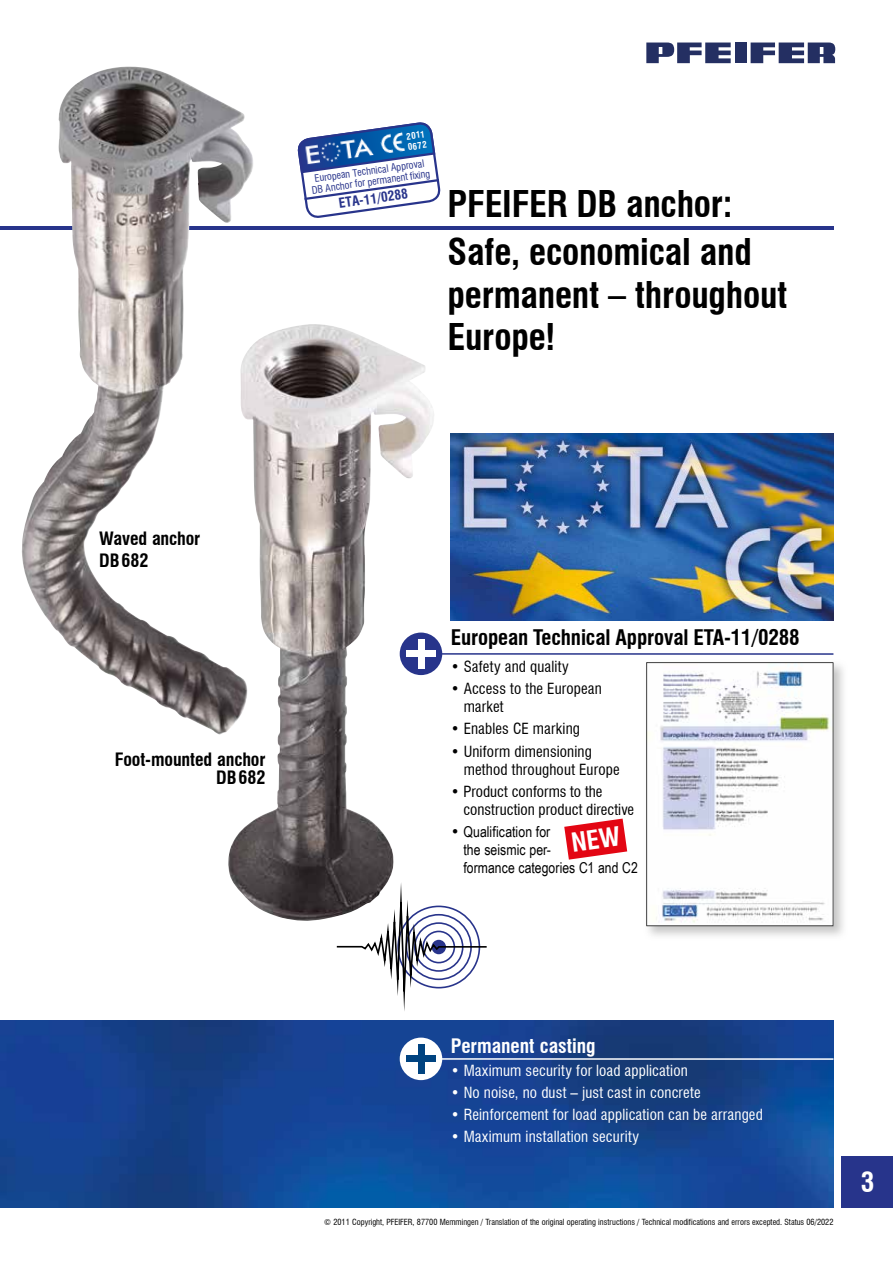
<style>
.page{position:relative;width:893px;height:1263px;background:#fff}
.page>*{position:absolute;margin:0;border:0;box-sizing:border-box;transform-origin:0 0}
.t1{font:700 condensed 36px/42px "Swiss 721 BT";letter-spacing:-.005em;color:#000}
.t2{font:700 condensed 27px "Swiss 721 BT";color:#fff}
.t3{font:700 condensed 21px "Swiss 721 BT";letter-spacing:-.005em;color:#000}
.t4{font:700 condensed 19.5px "Swiss 721 BT";color:#fff}
.t5{font:700 condensed 18px/22.2px "Swiss 721 BT";letter-spacing:-.005em;color:#000}
.t6{font:condensed 15px/18px "Swiss 721 BT";letter-spacing:.01em;color:#000}
.t7{font:condensed 15px "Swiss 721 BT";letter-spacing:.01em;color:#fff}
.t8{font:15px/18px "Arial Narrow";letter-spacing:.005em;color:#000}
.t9{font:700 condensed 13.5px "Swiss 721 BT";color:#28348b}
.t10{font:condensed 10.05px/10.9px "Swiss 721 BT";color:#28348b;text-align:center}
.t11{font:700 condensed 9px/10.8px "Swiss 721 BT";color:#fff}
.t12{font:condensed 8.25px "Swiss 721 BT";color:#000}
.s1{font-family:"Swiss 721 BT";font-stretch:condensed}
</style>
<div class="page">
<img style="left:0;top:1020px;width:833px;height:188px">
<div style="left:735px;top:43px;width:12px;height:20px;background:#242f62"></div>
<svg style="left:751px;top:43px;width:84px;height:20px"></svg>
<svg style="left:646px;top:43px;width:85px;height:20px"></svg>
<div style="left:842px;top:1157px;width:51px;height:51px;background:#27348b"></div>
<hr style="left:0;top:226px;width:833px;height:3px;background:#27348b">
<img style="left:22px;top:67px;width:226px;height:668px">
<div style="left:400px;top:632px;width:42px;height:43px;background:#27348b;border-radius:50%"></div>
<hr style="left:419px;top:653px;width:414px;height:2px;background:#27348b">
<div style="left:406px;top:651px;width:30px;height:6px;background:#fff"></div>
<img style="left:646px;top:662px;width:198px;height:274px">
<svg style="left:646px;top:662px;width:187px;height:264px"></svg>
<img style="left:451px;top:434px;width:382px;height:187px">
<div style="left:400px;top:1037px;width:42px;height:43px;background:#fff;border-radius:50%"></div>
<hr style="left:419px;top:1058px;width:414px;height:2px;background:#fff">
<div style="left:418px;top:1044px;width:6px;height:30px;background:#004380"></div>
<div style="left:406px;top:1056px;width:30px;height:6px;background:#004380"></div>
<img style="left:227px;top:325px;width:207px;height:596px">
<svg style="left:298px;top:122px;width:143px;height:96px"></svg>
<img style="left:379px;top:129px;width:30px;height:29px">
<svg style="left:335px;top:862px;width:153px;height:170px"></svg>
<svg style="left:564px;top:819px;width:63px;height:41px"></svg>
<p class="t11" style="left:406px;top:131px;width:20px;rotate:-8deg">2011<br>0672</p>
<p class="t10" style="left:310px;top:174px;width:121px;rotate:-8deg">European Technical Approval<br>DB Anchor for permanent fixing</p>
<p class="t9" style="left:338px;top:195px;width:71px;rotate:-8deg">ETA-11/0288</p>
<h1 class="t1" style="left:448px;top:183px;width:287px">PFEIFER DB anchor:</h1>
<h1 class="t1" style="left:448px;top:231px;width:341px">Safe, economical and permanent – throughout<br>Europe!</h1>
<p class="t5" style="left:99px;top:528px;width:103px">Waved anchor<br>DB 682</p>
<p class="t5" style="left:115px;top:751px;width:152px;line-height:18px;text-align:right">Foot-mounted anchor<br>DB 682</p>
<h3 class="t3" style="left:451px;top:625px;width:350px">European Technical Approval ETA-11/0288</h3>
<p class="t6" style="left:451px;top:657px;width:120px">• Safety and quality</p>
<p class="t6" style="left:464px;top:680px;width:140px;text-indent:-13px">• Access to the European market</p>
<p class="t6" style="left:451px;top:720px;width:131px">• Enables CE marking</p>
<p class="t6" style="left:464px;top:742px;width:157px;text-indent:-13px">• Uniform dimensioning method throughout Europe</p>
<p class="t6" style="left:463px;top:782px;width:172px;text-indent:-13px">• Product conforms to the construction product directive</p>
<p class="t8" style="left:463px;top:822px;width:176px;text-indent:-13px"><span class="s1">•</span> Qualification for<br>the seismic per-<br>formance categories C1 and C2</p>
<h3 class="t4" style="left:451px;top:1035px;width:147px">Permanent casting</h3>
<p class="t7" style="left:451px;top:1061px;width:239px">• Maximum security for load application</p>
<p class="t7" style="left:451px;top:1083px;width:251px">• No noise, no dust – just cast in concrete</p>
<p class="t7" style="left:451px;top:1106px;width:314px">• Reinforcement for load application can be arranged</p>
<p class="t7" style="left:451px;top:1128px;width:190px">• Maximum installation security</p>
<p class="t12" style="left:324px;top:1217px;width:511px">© 2011 Copyright, PFEIFER, 87700 Memmingen / Translation of the original operating instructions / Technical modifications and errors excepted. Status 06/2022</p>
<h2 class="t2" style="left:861px;top:1166px;width:15px">3</h2>
</div>
